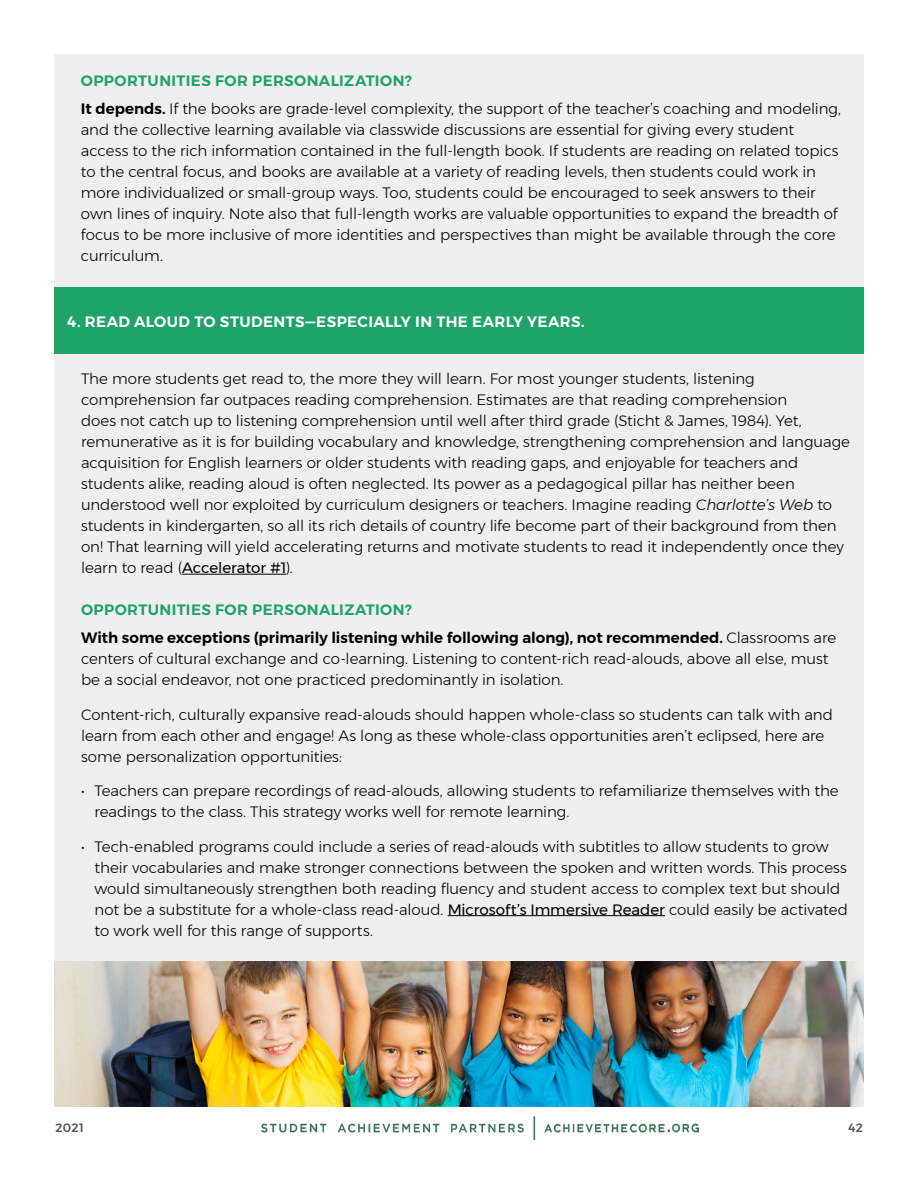
<style>
.page{position:relative;width:918px;height:1188px;background:#fff}
.page>*{position:absolute;margin:0;border:0;box-sizing:border-box;transform-origin:0 0}
.t1{font:300 15px/21px "Montserrat";letter-spacing:-.005em;color:#000}
.t2{font:600 15px/27.8px "Montserrat";letter-spacing:.005em;color:#000}
.t3{font:600 15px "Montserrat";letter-spacing:.025em;color:#fff}
.t4{font:500 12px "Montserrat";letter-spacing:.025em;color:#50534f}
.s1{font-weight:600;color:#1fa369}
.s2{font-weight:600}
.s3{font-style:italic}
.s4{font-weight:400}
.s5{color:#1fa369}
.s6{font-weight:300}
</style>
<div class="page">
<img style="left:261px;top:1116px;width:439px;height:24px">
<div style="left:54px;top:54px;width:810px;height:1053px;background:#efefef"></div>
<hr style="left:448px;top:915px;width:217px;height:1px;background:#000">
<img style="left:54px;top:961px;width:810px;height:146px">
<div style="left:54px;top:287px;width:810px;height:67px;background:#1fa369"></div>
<hr style="left:182px;top:574px;width:104px;height:1px;background:#000">
<p class="t1" style="left:81px;top:66px;width:762px;line-height:27.8px"><span class="s1">OPPORTUNITIES FOR PERSONALIZATION?<br></span><span class="s2">It depends.</span> If the books are grade-level complexity, the support of the teacher’s coaching and modeling,</p>
<p class="t1" style="left:81px;top:118px;width:759px">and the collective learning available via classwide discussions are essential for giving every student access to the rich information contained in the full-length book. If students are reading on related topics to the central focus, and books are available at a variety of reading levels, then students could work in more individualized or small-group ways. Too, students could be encouraged to seek answers to their own lines of inquiry. Note also that full-length works are valuable opportunities to expand the breadth of focus to be more inclusive of more identities and perspectives than might be available through the core curriculum.</p>
<p class="t3" style="left:68px;top:310px;width:519px">4. READ ALOUD TO STUDENTS—ESPECIALLY IN THE EARLY YEARS.</p>
<p class="t1" style="left:81px;top:368px;width:771px">The more students get read to, the more they will learn. For most younger students, listening comprehension far outpaces reading comprehension. Estimates are that reading comprehension<br>does not catch up to listening comprehension until well after third grade (Sticht &amp; James, 1984). Yet, remunerative as it is for building vocabulary and knowledge, strengthening comprehension and language acquisition for English learners or older students with reading gaps, and enjoyable for teachers and students alike, reading aloud is often neglected. Its power as a pedagogical pillar has neither been understood well nor exploited by curriculum designers or teachers. Imagine reading <span class="s3">Charlotte’s Web</span> to students in kindergarten, so all its rich details of country life become part of their background from then on! That learning will yield accelerating returns and motivate students to read it independently once they learn to read (<span class="s4">Accelerator #1</span>).</p>
<p class="t2" style="left:81px;top:596px;width:757px"><span class="s5">OPPORTUNITIES FOR PERSONALIZATION?<br></span>With some exceptions (primarily listening while following along), not recommended. <span class="s6">Classrooms are</span></p>
<p class="t1" style="left:81px;top:648px;width:749px">centers of cultural exchange and co-learning. Listening to content-rich read-alouds, above all else, must be a social endeavor, not one practiced predominantly in isolation.</p>
<p class="t1" style="left:81px;top:703px;width:753px">Content-rich, culturally expansive read-alouds should happen whole-class so students can talk with and learn from each other and engage! As long as these whole-class opportunities aren’t eclipsed, here are some personalization opportunities:</p>
<p class="t1" style="left:94px;top:780px;width:746px;text-indent:-14px">• Teachers can prepare recordings of read-alouds, allowing students to refamiliarize themselves with the readings to the class. This strategy works well for remote learning.</p>
<p class="t1" style="left:94px;top:835px;width:755px;text-indent:-14px">• Tech-enabled programs could include a series of read-alouds with subtitles to allow students to grow their vocabularies and make stronger connections between the spoken and written words. This process would simultaneously strengthen both reading fluency and student access to complex text but should not be a substitute for a whole-class read-aloud. <span class="s4">Microsoft’s Immersive Reader</span> could easily be activated to work well for this range of supports.</p>
<p class="t4" style="left:55px;top:1118px;width:30px">2021</p>
<p class="t4" style="left:849px;top:1118px;width:16px">42</p>
</div>
